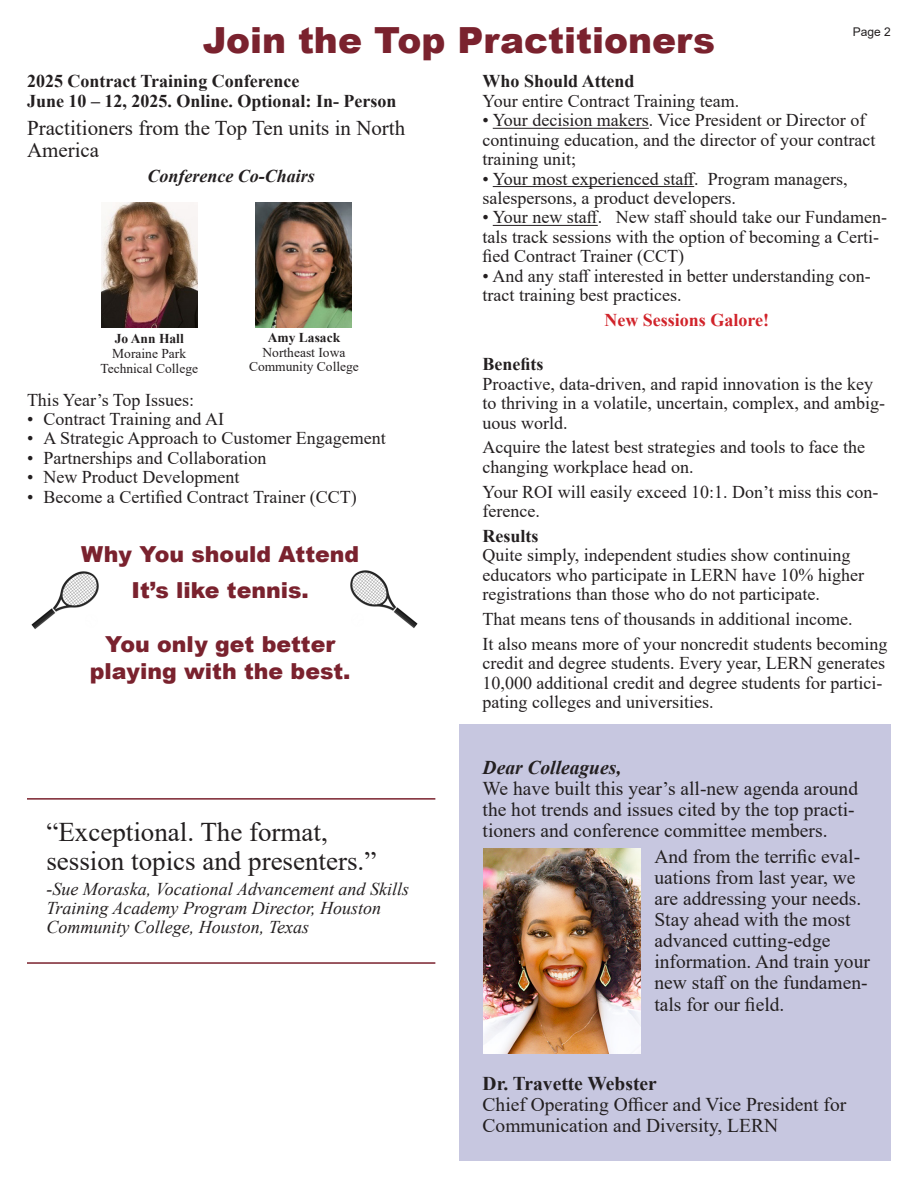
<style>
.page{position:relative;width:918px;height:1188px;background:#fff}
.page>*{position:absolute;margin:0;border:0;box-sizing:border-box;transform-origin:0 0}
.t1{font:900 36px "Arial";color:#7a222e}
.t2{font:27px/29.1px "Times New Roman";color:#231f20}
.t3{font:900 22.05px "Arial";color:#7a222e}
.t4{font:21px/22.6px "Times New Roman";color:#231f20}
.t5{font:19.5px/21px "Times New Roman";color:#231f20}
.t6{font:18px/19.5px "Times New Roman";color:#231f20}
.t7{font:italic 18px/19.4px "Times New Roman";color:#231f20}
.t8{font:700 18px/19.5px "Times New Roman";color:#231f20}
.t9{font:italic 700 18px "Times New Roman";color:#231f20}
.t10{font:700 18px "Times New Roman";color:#d1232a}
.t11{font:13.5px/14.5px "Times New Roman";color:#231f20}
.t12{font:12px "Arial";color:#231f20}
.s1{font-weight:700}
.s2{font-weight:700;font-style:italic}
</style>
<div class="page">
<div style="left:459px;top:725px;width:432px;height:436px;background:#c7c7e0"></div>
<hr style="left:493px;top:128px;width:156px;height:1px;background:#231f20">
<hr style="left:493px;top:186px;width:201px;height:1px;background:#231f20">
<hr style="left:493px;top:225px;width:105px;height:1px;background:#231f20">
<img style="left:101px;top:202px;width:96px;height:125px">
<img style="left:256px;top:202px;width:96px;height:125px">
<img style="left:484px;top:848px;width:157px;height:206px">
<img style="left:31px;top:571px;width:68px;height:58px">
<img style="left:350px;top:570px;width:68px;height:58px">
<hr style="left:27px;top:798px;width:408px;height:2px;background:#7a222e">
<hr style="left:27px;top:962px;width:408px;height:2px;background:#7a222e">
<p class="t1" style="left:203px;top:14px;width:514px">Join the Top Practitioners</p>
<p class="t12" style="left:853px;top:23px;width:40px">Page 2</p>
<p class="t8" style="left:27px;top:71px;width:371px">2025 Contract Training Conference<br>June 10 – 12, 2025. Online. Optional: In- Person</p>
<p class="t4" style="left:27px;top:116px;width:380px">Practitioners from the Top Ten units in North<br>America</p>
<p class="t9" style="left:147px;top:164px;width:169px">Conference Co-Chairs</p>
<p class="t11" style="left:112px;top:331px;width:75px"><span class="s1">Jo Ann Hall<br></span>Moraine Park</p>
<p class="t11" style="left:100px;top:360px;width:99px">Technical College</p>
<p class="t11" style="left:249px;top:330px;width:111px;text-align:center"><span class="s1">Amy Lasack<br></span>Northeast Iowa<br>Community College</p>
<p class="t6" style="left:27px;top:389px;width:169px">This Year’s Top Issues:</p>
<p class="t6" style="left:27px;top:409px;width:199px">• Contract Training and AI</p>
<p class="t6" style="left:27px;top:428px;width:360px">• A Strategic Approach to Customer Engagement</p>
<p class="t6" style="left:27px;top:448px;width:241px">• Partnerships and Collaboration</p>
<p class="t6" style="left:27px;top:467px;width:214px">• New Product Development</p>
<p class="t6" style="left:27px;top:486px;width:331px">• Become a Certified Contract Trainer (CCT)</p>
<p class="t3" style="left:81px;top:538px;width:280px">Why You should Attend</p>
<p class="t3" style="left:131px;top:575px;width:179px">It’s like tennis.</p>
<p class="t3" style="left:105px;top:628px;width:232px">You only get better</p>
<p class="t3" style="left:90px;top:655px;width:262px">playing with the best.</p>
<p class="t2" style="left:46px;top:816px;width:331px">“Exceptional. The format, session topics and presenters.”</p>
<p class="t7" style="left:46px;top:878px;width:364px">-Sue Moraska, Vocational Advancement and Skills<br>Training Academy Program Director, Houston<br>Community College, Houston, Texas</p>
<p class="t6" style="left:483px;top:71px;width:258px"><span class="s1">Who Should Attend<br></span>Your entire Contract Training team.</p>
<p class="t6" style="left:483px;top:110px;width:394px">• Your decision makers. Vice President or Director of continuing education, and the director of your contract training unit;</p>
<p class="t6" style="left:483px;top:168px;width:367px">• Your most experienced staff. Program managers, salespersons, a product developers.</p>
<p class="t6" style="left:483px;top:207px;width:406px">• Your new staff. New staff should take our Fundamen&shy;tals track sessions with the option of becoming a Certi&shy;fied Contract Trainer (CCT)</p>
<p class="t6" style="left:483px;top:265px;width:390px">• And any staff interested in better understanding con&shy;tract training best practices.</p>
<p class="t10" style="left:604px;top:307px;width:166px">New Sessions Galore!</p>
<p class="t6" style="left:483px;top:354px;width:404px"><span class="s1">Benefits<br></span>Proactive, data-driven, and rapid innovation is the key to thriving in a volatile, uncertain, complex, and ambig&shy;uous world.</p>
<p class="t6" style="left:483px;top:437px;width:384px">Acquire the latest best strategies and tools to face the changing workplace head on.</p>
<p class="t6" style="left:483px;top:481px;width:397px">Your ROI will easily exceed 10:1. Don’t miss this con&shy;ference.</p>
<p class="t6" style="left:483px;top:525px;width:383px"><span class="s1">Results<br></span>Quite simply, independent studies show continuing educators who participate in LERN have 10% higher registrations than those who do not participate.</p>
<p class="t6" style="left:483px;top:609px;width:371px">That means tens of thousands in additional income.</p>
<p class="t6" style="left:483px;top:633px;width:406px">It also means more of your noncredit students becoming credit and degree students. Every year, LERN generates 10,000 additional credit and degree students for partici&shy;pating colleges and universities.</p>
<p class="t5" style="left:483px;top:756px;width:377px"><span class="s2">Dear Colleagues,<br></span>We have built this year’s all-new agenda around the hot trends and issues cited by the top practi&shy;tioners and conference committee members.</p>
<p class="t5" style="left:654px;top:846px;width:217px">And from the terrific eval&shy;uations from last year, we are addressing your needs.<br>Stay ahead with the most advanced cutting-edge information. And train your new staff on the fundamen&shy;tals for our field.</p>
<p class="t5" style="left:483px;top:1072px;width:365px"><span class="s1">Dr. Travette Webster<br></span>Chief Operating Officer and Vice President for<br>Communication and Diversity, LERN</p>
</div>
